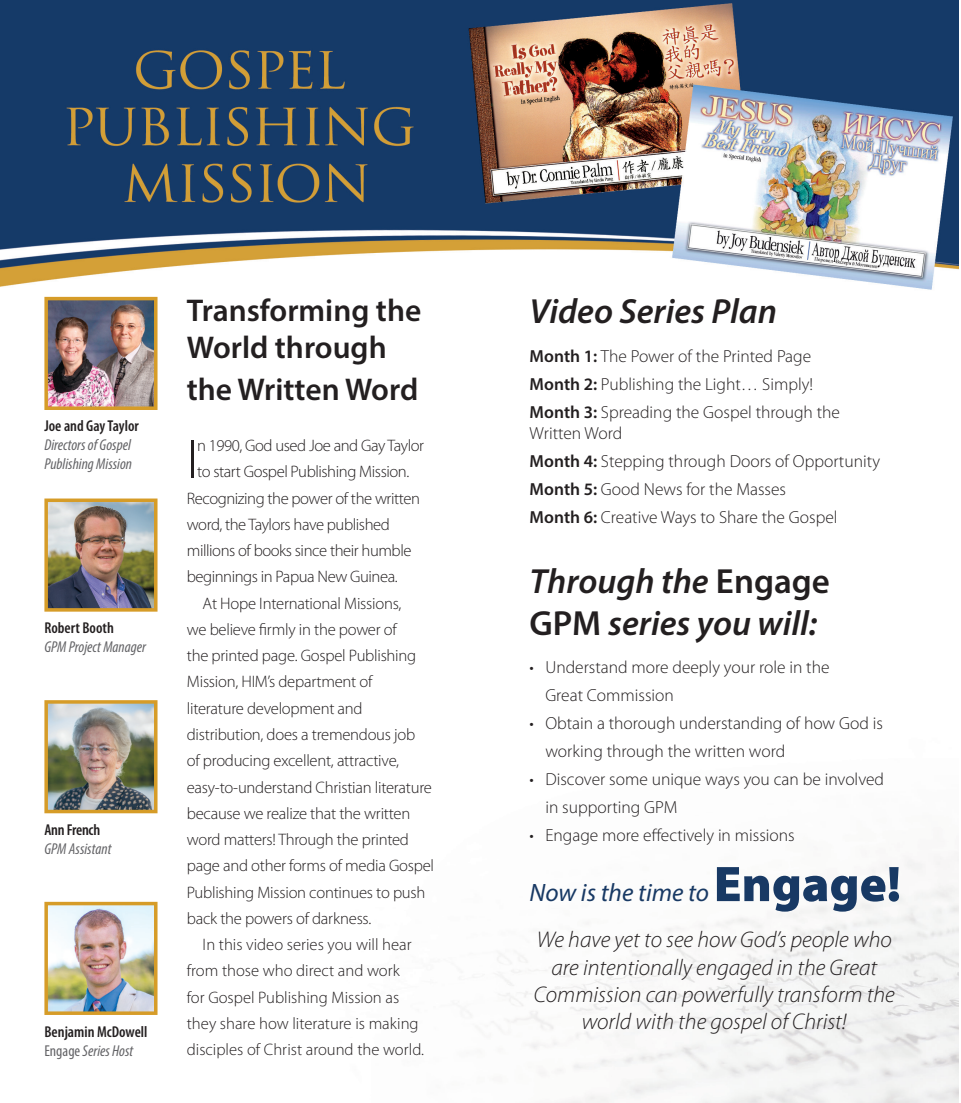
<style>
.page{position:relative;width:961px;height:1103px;background:#fff}
.page>*{position:absolute;margin:0;border:0;box-sizing:border-box;transform-origin:0 0}
.t1{font:300 55.65px "Myriad Pro";color:#231f20}
.t2{font:italic 600 35px/42px "Myriad Pro";color:#231f20}
.t3{font:600 31.5px/37.8px "Myriad Pro";color:#231f20}
.t4{font:italic 25.2px "Myriad Pro";color:#183964}
.t5{font:italic 300 22.75px/27.3px "Myriad Pro";color:#231f20;text-align:center}
.t6{font:300 17.5px/28px "Myriad Pro";color:#231f20}
.t7{font:300 16.62px "Myriad Pro";letter-spacing:-.015em;color:#231f20}
.t8{font:600 condensed 15.75px/18.9px "Myriad Pro";color:#231f20}
.t9{font:italic condensed 15.75px/18.9px "Myriad Pro";color:#636366}
.s1{font-weight:400;color:#636366}
.s2{font-weight:400;font-style:italic;color:#636366}
.s3{font-weight:600}
.s4{font-style:normal}
.s5{font-weight:900;font-style:normal;font-size:50.4px}
</style>
<div class="page">
<img style="left:0;top:0;width:959px;height:1102px">
<img style="left:49px;top:302px;width:103px;height:103px">
<div style="left:44px;top:297px;width:113px;height:113px;border:4px solid #d69c28"></div>
<img style="left:49px;top:705px;width:103px;height:103px">
<div style="left:44px;top:700px;width:113px;height:113px;border:4px solid #d69c28"></div>
<img style="left:49px;top:503px;width:103px;height:103px">
<div style="left:44px;top:498px;width:113px;height:113px;border:4px solid #d69c28"></div>
<img style="left:49px;top:906px;width:103px;height:103px">
<div style="left:44px;top:901px;width:113px;height:113px;border:4px solid #d69c28"></div>
<p class="t8" style="left:44px;top:416px;width:96px">Joe and Gay Taylor</p>
<p class="t9" style="left:44px;top:435px;width:89px">Directors of Gospel<br>Publishing Mission</p>
<p class="t8" style="left:44px;top:618px;width:71px">Robert Booth</p>
<p class="t9" style="left:44px;top:636px;width:103px">GPM Project Manager</p>
<p class="t8" style="left:44px;top:821px;width:57px">Ann French</p>
<p class="t9" style="left:44px;top:839px;width:69px">GPM Assistant</p>
<p class="t8" style="left:44px;top:1022px;width:105px">Benjamin McDowell<br><span class="s1">Engage</span> <span class="s2">Series Host</span></p>
<h3 class="t3" style="left:187px;top:290px;width:236px">Transforming the<br>World through</h3>
<h3 class="t3" style="left:187px;top:370px;width:233px">the Written Word</h3>
<h1 class="t1" style="left:187px;top:428px;width:13px">I</h1>
<p class="t7" style="left:197px;top:436px;width:229px">n 1990, God used Joe and Gay Taylor</p>
<p class="t7" style="left:197px;top:462px;width:214px">to start Gospel Publishing Mission.</p>
<p class="t7" style="left:187px;top:489px;width:235px">Recognizing the power of the written</p>
<p class="t7" style="left:187px;top:515px;width:204px">word, the Taylors have published</p>
<p class="t7" style="left:187px;top:541px;width:226px">millions of books since their humble</p>
<p class="t7" style="left:187px;top:567px;width:212px">beginnings in Papua New Guinea.</p>
<p class="t7" style="left:203px;top:594px;width:200px">At Hope International Missions,</p>
<p class="t7" style="left:187px;top:620px;width:211px">we believe firmly in the power of</p>
<p class="t7" style="left:187px;top:646px;width:231px">the printed page. Gospel Publishing</p>
<p class="t7" style="left:187px;top:672px;width:187px">Mission, HIM’s department of</p>
<p class="t7" style="left:187px;top:699px;width:177px">literature development and</p>
<p class="t7" style="left:187px;top:725px;width:230px">distribution, does a tremendous job</p>
<p class="t7" style="left:187px;top:751px;width:214px">of producing excellent, attractive,</p>
<p class="t7" style="left:187px;top:777px;width:247px">easy-to-understand Christian literature</p>
<p class="t7" style="left:187px;top:804px;width:225px">because we realize that the written</p>
<p class="t7" style="left:187px;top:830px;width:224px">word matters! Through the printed</p>
<p class="t7" style="left:187px;top:856px;width:249px">page and other forms of media Gospel</p>
<p class="t7" style="left:187px;top:882px;width:240px">Publishing Mission continues to push</p>
<p class="t7" style="left:187px;top:909px;width:186px">back the powers of darkness.</p>
<p class="t7" style="left:203px;top:935px;width:211px">In this video series you will hear</p>
<p class="t7" style="left:187px;top:961px;width:214px">from those who direct and work</p>
<p class="t7" style="left:187px;top:987px;width:214px">for Gospel Publishing Mission as</p>
<p class="t7" style="left:187px;top:1014px;width:233px">they share how literature is making</p>
<p class="t7" style="left:187px;top:1040px;width:239px">disciples of Christ around the world.</p>
<h2 class="t2" style="left:530px;top:289px;width:249px">Video Series Plan</h2>
<p class="t6" style="left:530px;top:342px;width:312px"><span class="s3">Month 1:</span> The Power of the Printed Page<br><span class="s3">Month 2:</span> Publishing the Light… Simply!<br><span class="s3">Month 3:</span> Spreading the Gospel through the</p>
<p class="t6" style="left:530px;top:419px;width:352px">Written Word<br><span class="s3">Month 4:</span> Stepping through Doors of Opportunity <span class="s3">Month 5:</span> Good News for the Masses<br><span class="s3">Month 6:</span> Creative Ways to Share the Gospel</p>
<h2 class="t2" style="left:530px;top:559px;width:302px">Through the <span class="s4">Engage<br>GPM</span> series you will:</h2>
<p class="t6" style="left:545px;top:653px;width:286px;text-indent:-16px">• Understand more deeply your role in the<br>Great Commission</p>
<p class="t6" style="left:545px;top:709px;width:339px;text-indent:-16px">• Obtain a thorough understanding of how God is working through the written word</p>
<p class="t6" style="left:545px;top:765px;width:340px;text-indent:-16px">• Discover some unique ways you can be involved in supporting GPM</p>
<p class="t6" style="left:530px;top:821px;width:267px">• Engage more effectively in missions</p>
<h3 class="t4" style="left:530px;top:877px;width:373px">Now is the time to <span class="s5">Engage!</span></h3>
<h3 class="t5" style="left:534px;top:926px;width:362px">We have yet to see how God’s people who are intentionally engaged in the Great Commission can powerfully transform the world with the gospel of Christ!</h3>
</div>
